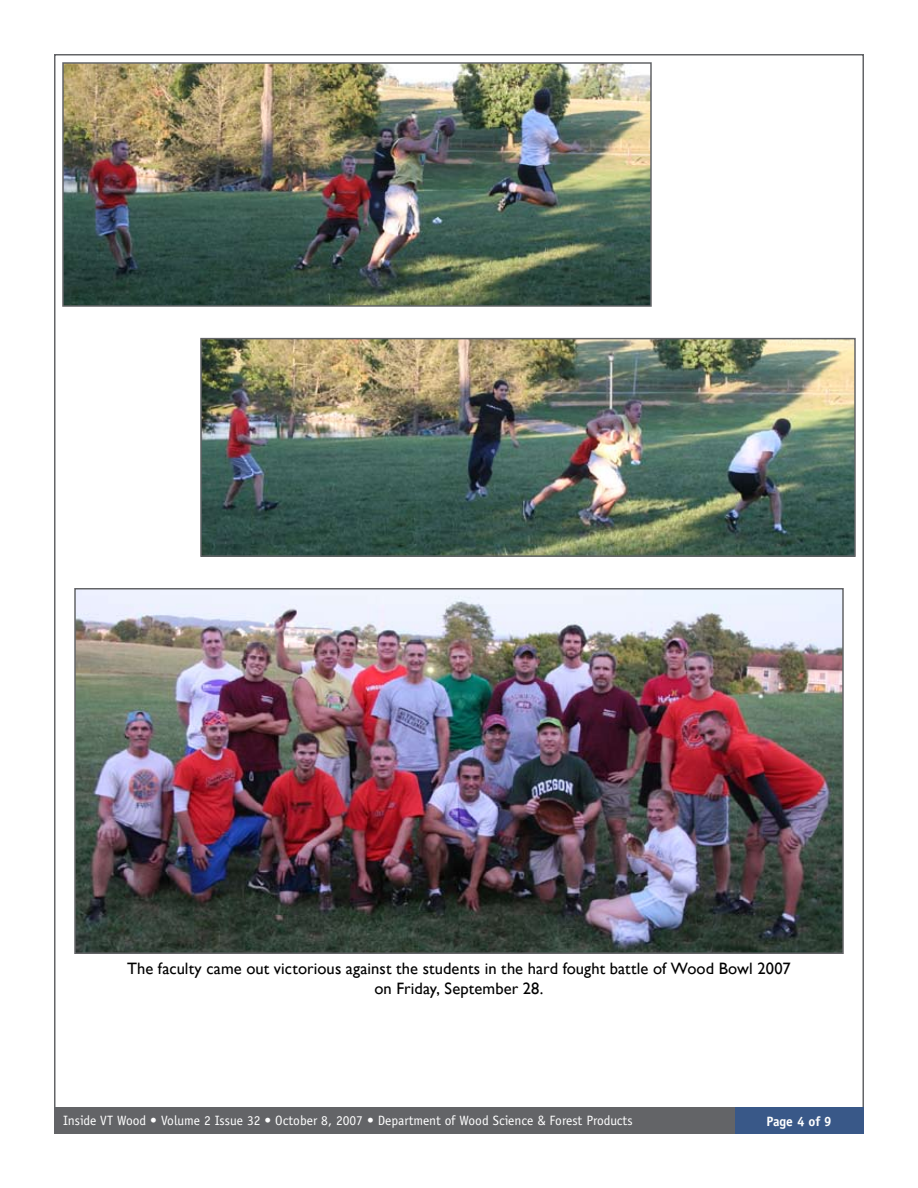
<style>
.page{position:relative;width:918px;height:1188px;background:#fff}
.page>*{position:absolute;margin:0;border:0;box-sizing:border-box;transform-origin:0 0}
.t1{font:16.5px/19.8px "Gill Sans";letter-spacing:.005em;color:#000;text-align:center}
.t2{font:13.5px "Officina Sans";color:#fff}
.t3{font:700 13.5px "Officina Sans";letter-spacing:-.01em;color:#fff}
</style>
<div class="page">
<img style="left:65px;top:65px;width:584px;height:239px">
<div style="left:62px;top:62px;width:590px;height:245px;border:2px solid #636467"></div>
<img style="left:203px;top:341px;width:650px;height:213px">
<div style="left:200px;top:338px;width:656px;height:219px;border:2px solid #636467"></div>
<img style="left:77px;top:591px;width:764px;height:360px">
<div style="left:74px;top:588px;width:770px;height:366px;border:2px solid #636467"></div>
<div style="left:734px;top:1107px;width:130px;height:27px;background:#395888"></div>
<div style="left:54px;top:1107px;width:680px;height:27px;background:#636467"></div>
<p class="t1" style="left:127px;top:959px;width:665px">The faculty came out victorious against the students in the hard fought battle of Wood Bowl 2007 on Friday, September 28.</p>
<p class="t2" style="left:63px;top:1112px;width:571px">Inside VT Wood • Volume 2 Issue 32 • October 8, 2007 • Department of Wood Science &amp; Forest Products</p>
<p class="t3" style="left:767px;top:1113px;width:67px">Page 4 of 9</p>
</div>
